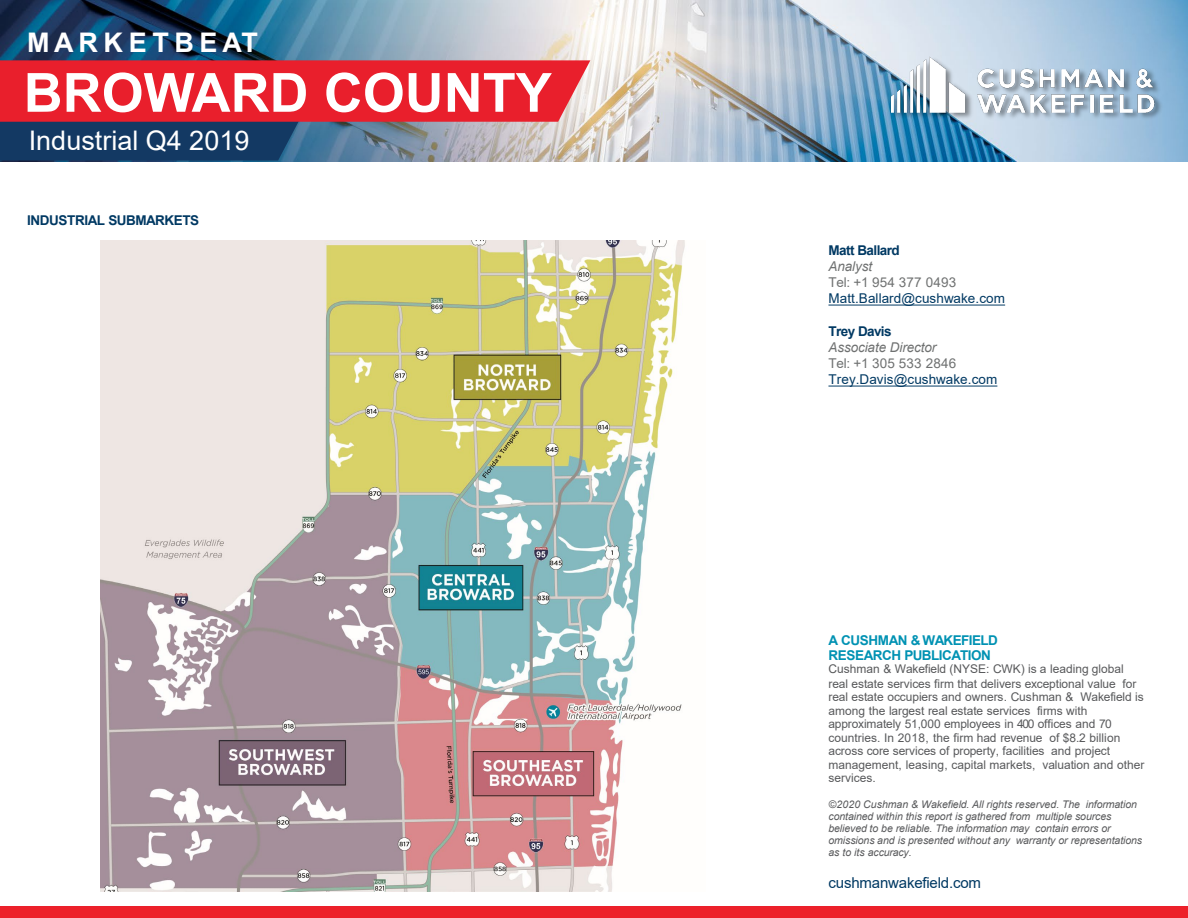
<style>
.page{position:relative;width:1188px;height:918px;background:#fff}
.page>*{position:absolute;margin:0;border:0;box-sizing:border-box;transform-origin:0 0}
.t1{font:700 54px "Arial";color:#fff}
.t2{font:27px "Arial";color:#fff}
.t3{font:700 27px "Arial";letter-spacing:.2em;color:#fff}
.t4{font:15px "Arial";letter-spacing:-.01em;color:#003963}
.t5{font:13.5px "Arial";letter-spacing:.005em;color:#003963}
.t6{font:700 13.5px "Arial";letter-spacing:-.04em;color:#003963}
.t7{font:700 13.5px/15px "Arial";letter-spacing:-.04em;color:#0092b3}
.t8{font:13.5px "Arial";letter-spacing:.01em;color:#6f7171}
.t9{font:italic 13.5px "Arial";letter-spacing:-.005em;color:#6f7171}
.t10{font:12px/13.5px "Arial";letter-spacing:-.005em;color:#58595b}
.t11{font:italic 10.5px/12px "Arial";letter-spacing:-.01em;color:#58595b}
</style>
<div class="page">
<img style="left:0;top:0;width:1188px;height:161px">
<svg style="left:0;top:60px;width:590px;height:101px;background:#ae4053"></svg>
<img style="left:853px;top:31px;width:335px;height:127px">
<img style="left:856px;top:34px;width:332px;height:114px">
<div style="left:0;top:907px;width:1188px;height:11px;background:#ed212a"></div>
<svg style="left:828px;top:305px;width:177px;height:1px"></svg>
<svg style="left:828px;top:386px;width:169px;height:1px"></svg>
<img style="left:101px;top:241px;width:584px;height:651px">
<h2 class="t3" style="left:27px;top:23px;width:232px">MARKETBEAT</h2>
<h1 class="t1" style="left:24px;top:55px;width:530px">BROWARD COUNTY</h1>
<h2 class="t2" style="left:29px;top:122px;width:222px">Industrial Q4 2019</h2>
<p class="t6" style="left:27px;top:211px;width:174px">INDUSTRIAL SUBMARKETS</p>
<p class="t6" style="left:828px;top:240px;width:73px">Matt Ballard</p>
<p class="t9" style="left:828px;top:257px;width:45px">Analyst</p>
<p class="t8" style="left:828px;top:273px;width:129px">Tel: +1 954 377 0493</p>
<p class="t5" style="left:828px;top:289px;width:178px">Matt.Ballard@cushwake.com</p>
<p class="t6" style="left:828px;top:321px;width:65px">Trey Davis</p>
<p class="t9" style="left:828px;top:338px;width:110px">Associate Director</p>
<p class="t8" style="left:828px;top:354px;width:129px">Tel: +1 305 533 2846</p>
<p class="t5" style="left:828px;top:370px;width:170px">Trey.Davis@cushwake.com</p>
<p class="t7" style="left:828px;top:633px;width:171px">A CUSHMAN &amp; WAKEFIELD<br>RESEARCH PUBLICATION</p>
<p class="t10" style="left:828px;top:662px;width:297px">Cushman &amp; Wakefield (NYSE: CWK) is a leading global</p>
<p class="t10" style="left:828px;top:677px;width:317px">real estate services firm that delivers exceptional value for real estate occupiers and owners. Cushman &amp; Wakefield is among the largest real estate services firms with approximately 51,000 employees in 400 offices and 70 countries. In 2018, the firm had revenue of $8.2 billion across core services of property, facilities and project management, leasing, capital markets, valuation and other services.</p>
<p class="t11" style="left:828px;top:798px;width:315px">©2020 Cushman &amp; Wakefield. All rights reserved. The information contained within this report is gathered from multiple sources believed to be reliable. The information may contain errors or omissions and is presented without any warranty or representations as to its accuracy.</p>
<p class="t4" style="left:828px;top:873px;width:154px">cushmanwakefield.com</p>
</div>
